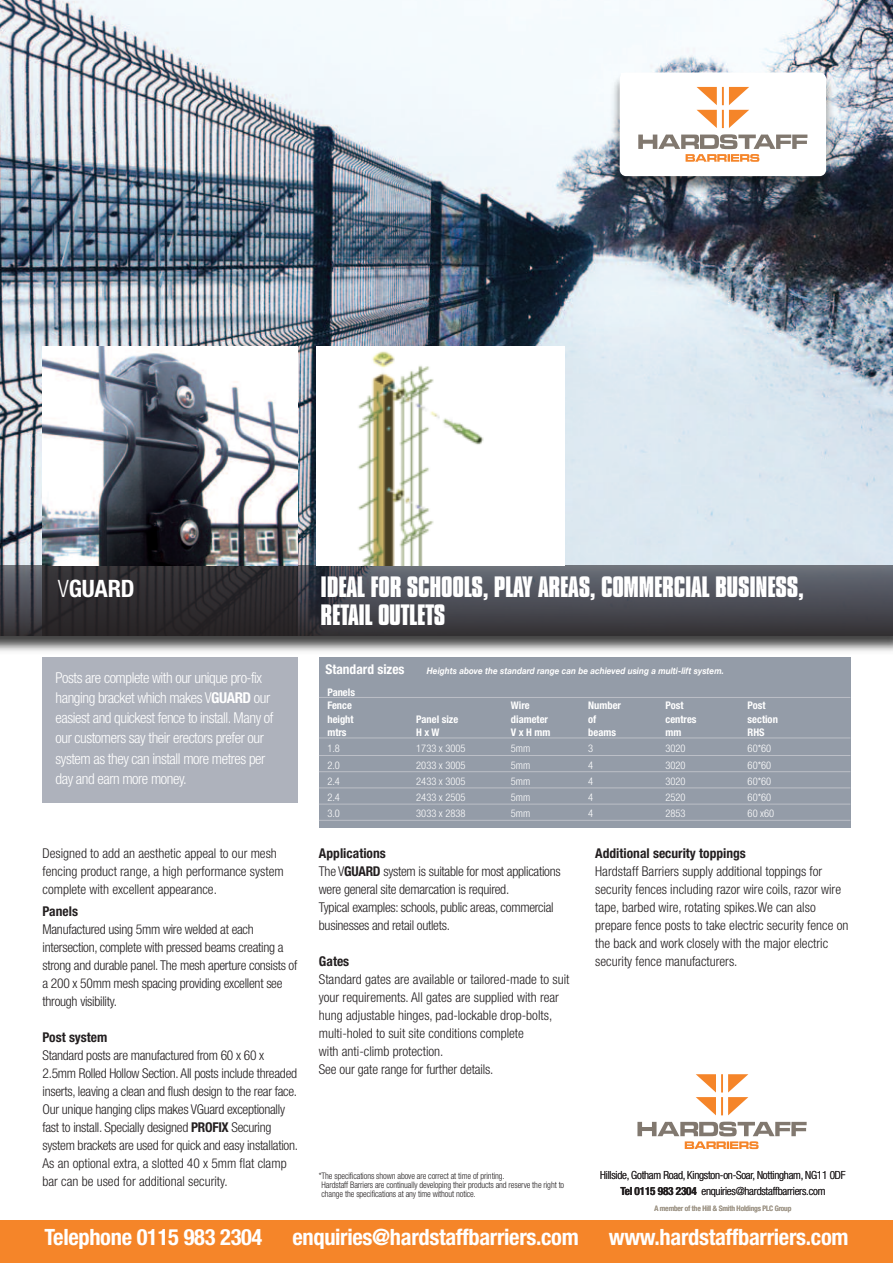
<style>
.page{position:relative;width:893px;height:1263px;background:#fff}
.page>*{position:absolute;margin:0;border:0;box-sizing:border-box;transform-origin:0 0}
.t1{font:700 27px/28.5px "Compacta";letter-spacing:-.01em;color:#fff}
.t2{font:700 condensed 24px "Helvetica Neue";letter-spacing:-.01em;color:#fff}
.t3{font:700 condensed 22.5px "Helvetica Neue";letter-spacing:-.015em;color:#fff}
.t4{font:300 condensed 15px/20.2px "Helvetica Neue";letter-spacing:-.03em;color:#fff}
.t5{font:300 condensed 13.5px/18px "Helvetica Neue";letter-spacing:-.01em;color:#231f20}
.t6{font:700 condensed 13.5px "Helvetica Neue";color:#231f20}
.t7{font:700 condensed 13.5px "Helvetica Neue";color:#fff}
.t8{font:300 condensed 11.25px/16.5px "Helvetica Neue";letter-spacing:-.02em;color:#231f20;text-align:center}
.t9{font:300 condensed 10.5px "Helvetica Neue";color:#fff}
.t10{font:700 condensed 10.5px/13.5px "Helvetica Neue";color:#fff}
.t11{font:300 condensed 9px/9px "Helvetica Neue";letter-spacing:-.01em;color:#231f20;scale:.95 1}
.t12{font:italic 700 9px "Helvetica Neue";letter-spacing:.005em;color:#fff;scale:.9 1}
.t13{font:500 condensed 7.5px "Helvetica Neue";letter-spacing:-.015em;color:#a1988a}
.s1{font-weight:300}
.s2{font-weight:700}
</style>
<div class="page">
<div style="left:43px;top:657px;width:255px;height:146px;background:#aeb2bc"></div>
<div style="left:319px;top:657px;width:531px;height:171px;background:#949ca8"></div>
<hr style="left:319px;top:697px;width:531px;height:1px;background:#bcbfc7">
<hr style="left:319px;top:738px;width:531px;height:1px;background:#bcbfc7">
<hr style="left:319px;top:755px;width:531px;height:1px;background:#bcbfc7">
<hr style="left:319px;top:771px;width:531px;height:1px;background:#bcbfc7">
<hr style="left:319px;top:788px;width:531px;height:1px;background:#bcbfc7">
<hr style="left:319px;top:804px;width:531px;height:1px;background:#bcbfc7">
<hr style="left:319px;top:820px;width:531px;height:1px;background:#bcbfc7">
<img style="left:0;top:635px;width:893px;height:23px">
<img style="left:0;top:0;width:893px;height:565px">
<img style="left:607px;top:69px;width:231px;height:128px">
<div style="left:620px;top:72px;width:206px;height:104px;background:#fff;border-radius:6px"></div>
<svg style="left:638px;top:134px;width:169px;height:28px"></svg>
<svg style="left:697px;top:87px;width:52px;height:41px"></svg>
<div style="left:0;top:565px;width:893px;height:70px;background:#231f20;opacity:.5"></div>
<div style="left:43px;top:565px;width:255px;height:70px;background:#231f20;opacity:.7"></div>
<img style="left:43px;top:347px;width:255px;height:218px">
<div style="left:0;top:1220px;width:893px;height:43px;background:#f58529"></div>
<img style="left:317px;top:347px;width:247px;height:218px">
<svg style="left:637px;top:1121px;width:170px;height:28px"></svg>
<svg style="left:696px;top:1074px;width:52px;height:41px"></svg>
<h2 class="t2" style="left:58px;top:580px;width:78px"><span class="s1">V</span>GUARD</h2>
<h1 class="t1" style="left:321px;top:574px;width:485px">IDEAL FOR SCHOOLS, PLAY AREAS, COMMERCIAL BUSINESS,<br>RETAIL OUTLETS</h1>
<p class="t4" style="left:56px;top:668px;width:219px">Posts are complete with our unique pro-fix hanging bracket which makes V<span class="s2">GUARD</span> our easiest and quickest fence to install. Many of our customers say their erectors prefer our system as they can install more metres per day and earn more money.</p>
<p class="t5" style="left:43px;top:845px;width:243px">Designed to add an aesthetic appeal to our mesh fencing product range, a high performance system complete with excellent appearance.</p>
<p class="t6" style="left:43px;top:906px;width:37px">Panels</p>
<p class="t5" style="left:43px;top:921px;width:256px">Manufactured using 5mm wire welded at each intersection, complete with pressed beams creating a strong and durable panel. The mesh aperture consists of a 200 x 50mm mesh spacing providing excellent see through visibility.</p>
<p class="t6" style="left:43px;top:1032px;width:66px">Post system</p>
<p class="t5" style="left:43px;top:1047px;width:257px">Standard posts are manufactured from 60 x 60 x 2.5mm Rolled Hollow Section. All posts include threaded inserts, leaving a clean and flush design to the rear face.<br>Our unique hanging clips makes VGuard exceptionally fast to install. Specially designed <span class="s2">PROFIX</span> Securing system brackets are used for quick and easy installation.<br>As an optional extra, a slotted 40 x 5mm flat clamp bar can be used for additional security.</p>
<p class="t7" style="left:325px;top:664px;width:81px">Standard sizes</p>
<p class="t12" style="left:427px;top:665px;width:332px">Heights above the standard range can be achieved using a multi-lift system.</p>
<p class="t10" style="left:327px;top:686px;width:29px">Panels<br>Fence</p>
<p class="t10" style="left:511px;top:699px;width:20px">Wire</p>
<p class="t10" style="left:588px;top:699px;width:34px">Number</p>
<p class="t10" style="left:665px;top:699px;width:20px">Post</p>
<p class="t10" style="left:748px;top:699px;width:20px">Post</p>
<p class="t10" style="left:327px;top:713px;width:28px">height</p>
<p class="t10" style="left:416px;top:713px;width:43px">Panel size</p>
<p class="t10" style="left:511px;top:713px;width:39px">diameter</p>
<p class="t10" style="left:588px;top:713px;width:10px">of</p>
<p class="t10" style="left:665px;top:713px;width:33px">centres</p>
<p class="t10" style="left:748px;top:713px;width:32px">section</p>
<p class="t10" style="left:327px;top:726px;width:21px">mtrs</p>
<p class="t10" style="left:416px;top:726px;width:25px">HxW</p>
<p class="t10" style="left:511px;top:726px;width:41px">VxHmm</p>
<p class="t10" style="left:588px;top:726px;width:29px">beams</p>
<p class="t10" style="left:665px;top:726px;width:17px">mm</p>
<p class="t10" style="left:748px;top:726px;width:19px">RHS</p>
<p class="t9" style="left:327px;top:745px;width:14px">1.8</p>
<p class="t9" style="left:416px;top:745px;width:51px">1733 x 3005</p>
<p class="t9" style="left:511px;top:745px;width:21px">5mm</p>
<p class="t9" style="left:588px;top:745px;width:7px">3</p>
<p class="t9" style="left:665px;top:745px;width:22px">3020</p>
<p class="t9" style="left:748px;top:745px;width:25px">60*60</p>
<p class="t9" style="left:327px;top:761px;width:14px">2.0</p>
<p class="t9" style="left:416px;top:761px;width:51px">2033 x 3005</p>
<p class="t9" style="left:511px;top:761px;width:21px">5mm</p>
<p class="t9" style="left:588px;top:761px;width:7px">4</p>
<p class="t9" style="left:665px;top:761px;width:22px">3020</p>
<p class="t9" style="left:748px;top:761px;width:25px">60*60</p>
<p class="t9" style="left:327px;top:777px;width:14px">2.4</p>
<p class="t9" style="left:416px;top:777px;width:51px">2433 x 3005</p>
<p class="t9" style="left:511px;top:777px;width:21px">5mm</p>
<p class="t9" style="left:588px;top:777px;width:7px">4</p>
<p class="t9" style="left:665px;top:777px;width:22px">3020</p>
<p class="t9" style="left:748px;top:777px;width:25px">60*60</p>
<p class="t9" style="left:327px;top:793px;width:14px">2.4</p>
<p class="t9" style="left:416px;top:793px;width:51px">2433 x 2505</p>
<p class="t9" style="left:511px;top:793px;width:21px">5mm</p>
<p class="t9" style="left:588px;top:793px;width:7px">4</p>
<p class="t9" style="left:665px;top:793px;width:22px">2520</p>
<p class="t9" style="left:748px;top:793px;width:25px">60*60</p>
<p class="t9" style="left:327px;top:810px;width:14px">3.0</p>
<p class="t9" style="left:416px;top:810px;width:51px">3033 x 2838</p>
<p class="t9" style="left:511px;top:810px;width:21px">5mm</p>
<p class="t9" style="left:588px;top:810px;width:7px">4</p>
<p class="t9" style="left:665px;top:810px;width:22px">2853</p>
<p class="t9" style="left:748px;top:810px;width:28px">60 x60</p>
<p class="t5" style="left:319px;top:845px;width:243px"><span class="s2">Applications<br></span>The V<span class="s2">GUARD</span> system is suitable for most applications were general site demarcation is required.<br>Typical examples: schools, public areas, commercial businesses and retail outlets.</p>
<p class="t6" style="left:319px;top:956px;width:32px">Gates</p>
<p class="t5" style="left:319px;top:971px;width:252px">Standard gates are available or tailored-made to suit your requirements. All gates are supplied with rear hung adjustable hinges, pad-lockable drop-bolts, multi-holed to suit site conditions complete<br>with anti-climb protection.<br>See our gate range for further details.</p>
<p class="t6" style="left:595px;top:848px;width:152px">Additional security toppings</p>
<p class="t5" style="left:595px;top:863px;width:255px">Hardstaff Barriers supply additional toppings for security fences including razor wire coils, razor wire tape, barbed wire, rotating spikes.We can also prepare fence posts to take electric security fence on the back and work closely with the major electric security fence manufacturers.</p>
<p class="t11" style="left:319px;top:1172px;width:260px">*The specifications shown above are correct at time of printing.<br>Hardstaff Barriers are continually developing their products and reserve the right to change the specifications at any time without notice.</p>
<p class="t8" style="left:600px;top:1167px;width:247px">Hillside, Gotham Road, Kingston-on-Soar, Nottingham, NG11 0DF<br><span class="s2">Tel 0115 983 2304</span> enquiries@hardstaffbarriers.com</p>
<p class="t13" style="left:654px;top:1205px;width:138px">A member of the Hill &amp; Smith Holdings PLC Group</p>
<h3 class="t3" style="left:44px;top:1228px;width:219px">Telephone 0115 983 2304</h3>
<h3 class="t3" style="left:292px;top:1228px;width:288px">enquiries@hardstaffbarriers.com</h3>
<h3 class="t3" style="left:609px;top:1228px;width:241px">www.hardstaffbarriers.com</h3>
</div>
